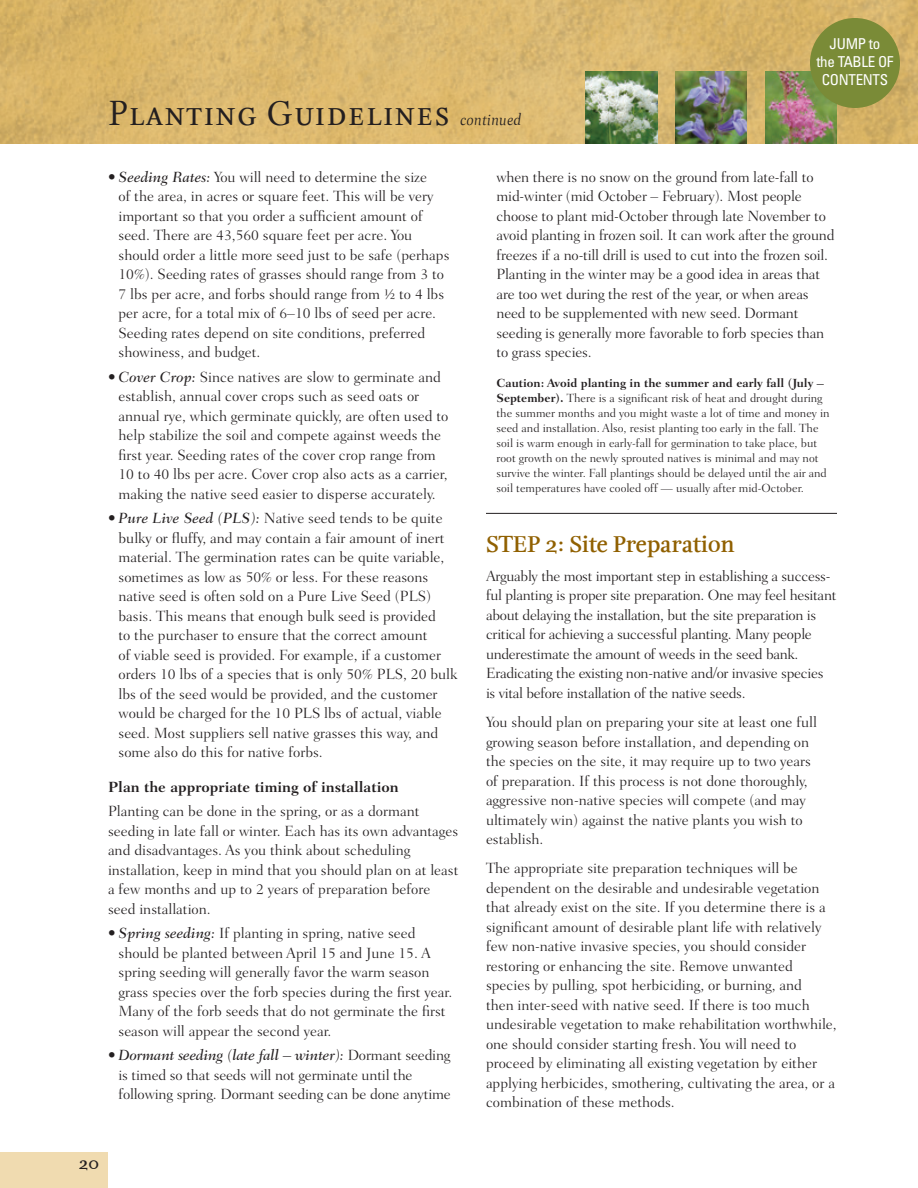
<style>
.page{position:relative;width:918px;height:1188px;background:#fff}
.page>*{position:absolute;margin:0;border:0;box-sizing:border-box;transform-origin:0 0}
.t1{font:36px "Esta Small Caps";letter-spacing:.04em;color:#231f20}
.t2{font:700 24px "Esta";color:#906000}
.t3{font:700 18px "Esta";color:#231f20}
.t4{font:300 15px/19.5px "Fairfield LT Std";color:#231f20}
.t5{font:300 15px/19.5px "Fairfield LT Std";letter-spacing:-.02em;color:#231f20}
.t6{font:700 15px "Fairfield LT Std";color:#231f20}
.t7{font:condensed 15px/18px "Univers LT Std";letter-spacing:-.02em;color:#fff;text-align:center}
.t8{font:italic 15px "Esta";letter-spacing:.02em;color:#231f20}
.t9{font:300 12px/15px "Fairfield LT Std";color:#231f20}
.s1{font-weight:500;font-style:italic}
.s2{font-weight:700}
</style>
<div class="page">
<div style="left:0;top:1152px;width:108px;height:36px;background:#f0dbb0"></div>
<hr style="left:486px;top:513px;width:351px;height:1px;background:#231f20">
<img style="left:0;top:0;width:918px;height:144px">
<img style="left:675px;top:72px;width:72px;height:72px">
<img style="left:765px;top:72px;width:72px;height:72px">
<img style="left:585px;top:72px;width:72px;height:72px">
<div style="left:810px;top:18px;width:90px;height:90px;background:#7a8b37;border-radius:50%"></div>
<h1 class="t1" style="left:108px;top:91px;width:343px">Planting Guidelines</h1>
<p class="t8" style="left:460px;top:111px;width:62px">continued</p>
<p class="t7" style="left:816px;top:34px;width:79px">JUMP to<br>the TABLE OF<br>CONTENTS</p>
<p class="t4" style="left:118px;top:167px;width:333px;text-indent:-10px">• <span class="s1">Seeding Rates:</span> You will need to determine the size<br>of the area, in acres or square feet. This will be very important so that you order a sufficient amount of seed. There are 43,560 square feet per acre. You should order a little more seed just to be safe (perhaps 10%). Seeding rates of grasses should range from 3 to 7 lbs per acre, and forbs should range from ½ to 4 lbs per acre, for a total mix of 6–10 lbs of seed per acre.<br>Seeding rates depend on site conditions, preferred showiness, and budget.</p>
<p class="t4" style="left:118px;top:367px;width:331px;text-indent:-10px">• <span class="s1">Cover Crop:</span> Since natives are slow to germinate and establish, annual cover crops such as seed oats or annual rye, which germinate quickly, are often used to help stabilize the soil and compete against weeds the first year. Seeding rates of the cover crop range from 10 to 40 lbs per acre. Cover crop also acts as a carrier, making the native seed easier to disperse accurately.</p>
<p class="t4" style="left:118px;top:509px;width:340px;text-indent:-10px">• <span class="s1">Pure Live Seed (PLS):</span> Native seed tends to be quite bulky or fluffy, and may contain a fair amount of inert material. The germination rates can be quite variable, sometimes as low as 50% or less. For these reasons native seed is often sold on a Pure Live Seed (PLS) basis. This means that enough bulk seed is provided<br>to the purchaser to ensure that the correct amount<br>of viable seed is provided. For example, if a customer orders 10 lbs of a species that is only 50% PLS, 20 bulk lbs of the seed would be provided, and the customer would be charged for the 10 PLS lbs of actual, viable seed. Most suppliers sell native grasses this way, and some also do this for native forbs.</p>
<p class="t6" style="left:108px;top:778px;width:292px">Plan the appropriate timing of installation</p>
<p class="t4" style="left:108px;top:802px;width:352px">Planting can be done in the spring, or as a dormant seeding in late fall or winter. Each has its own advantages and disadvantages. As you think about scheduling installation, keep in mind that you should plan on at least a few months and up to 2 years of preparation before seed installation.</p>
<p class="t4" style="left:118px;top:924px;width:335px;text-indent:-10px">• <span class="s1">Spring seeding:</span> If planting in spring, native seed should be planted between April 15 and June 15. A spring seeding will generally favor the warm season grass species over the forb species during the first year.<br>Many of the forb seeds that do not germinate the first season will appear the second year.</p>
<p class="t4" style="left:118px;top:1046px;width:334px;text-indent:-10px">• <span class="s1">Dormant seeding (late fall – winter):</span> Dormant seeding is timed so that seeds will not germinate until the following spring. Dormant seeding can be done anytime</p>
<p class="t4" style="left:496px;top:167px;width:340px">when there is no snow on the ground from late-fall to mid-winter (mid October – February). Most people choose to plant mid-October through late November to avoid planting in frozen soil. It can work after the ground freezes if a no-till drill is used to cut into the frozen soil.<br>Planting in the winter may be a good idea in areas that are too wet during the rest of the year, or when areas need to be supplemented with new seed. Dormant seeding is generally more favorable to forb species than to grass species.</p>
<p class="t9" style="left:496px;top:375px;width:335px"><span class="s2">Caution: Avoid planting in the summer and early fall (July – September).</span> There is a significant risk of heat and drought during the summer months and you might waste a lot of time and money in seed and installation. Also, resist planting too early in the fall. The soil is warm enough in early-fall for germination to take place, but root growth on the newly sprouted natives is minimal and may not survive the winter. Fall plantings should be delayed until the air and soil temperatures have cooled off — usually after mid-October.</p>
<h2 class="t2" style="left:486px;top:530px;width:250px">STEP 2: Site Preparation</h2>
<p class="t5" style="left:486px;top:566px;width:352px">Arguably the most important step in establishing a success&shy;ful planting is proper site preparation. One may feel hesitant about delaying the installation, but the site preparation is critical for achieving a successful planting. Many people underestimate the amount of weeds in the seed bank.<br>Eradicating the existing non-native and/or invasive species is vital before installation of the native seeds.</p>
<p class="t4" style="left:486px;top:713px;width:333px">You should plan on preparing your site at least one full growing season before installation, and depending on the species on the site, it may require up to two years of preparation. If this process is not done thoroughly, aggressive non-native species will compete (and may ultimately win) against the native plants you wish to establish.</p>
<p class="t4" style="left:486px;top:859px;width:352px">The appropriate site preparation techniques will be dependent on the desirable and undesirable vegetation that already exist on the site. If you determine there is a significant amount of desirable plant life with relatively few non-native invasive species, you should consider restoring or enhancing the site. Remove unwanted species by pulling, spot herbiciding, or burning, and<br>then inter-seed with native seed. If there is too much undesirable vegetation to make rehabilitation worthwhile, one should consider starting fresh. You will need to proceed by eliminating all existing vegetation by either applying herbicides, smothering, cultivating the area, or a combination of these methods.</p>
<p class="t3" style="left:79px;top:1153px;width:22px">20</p>
</div>
